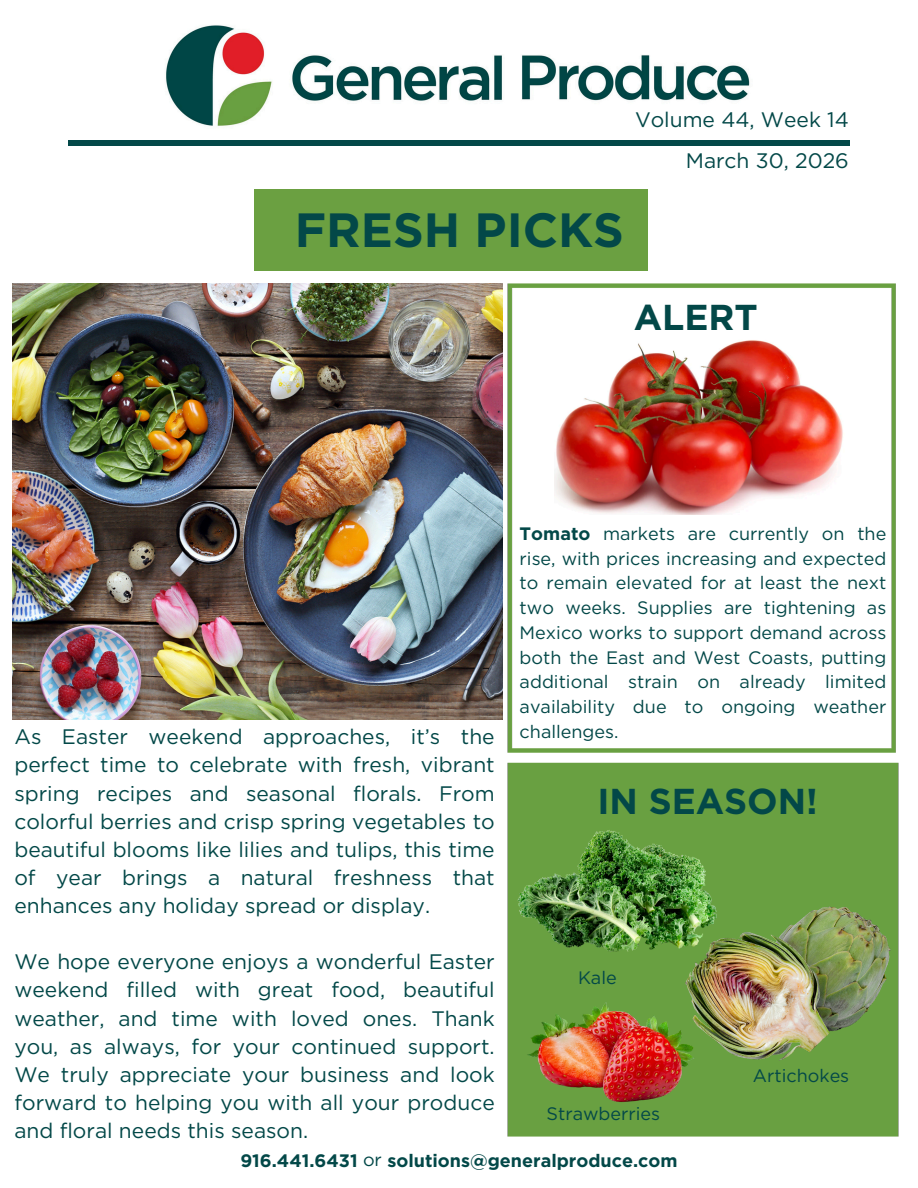
<style>
.page{position:relative;width:918px;height:1188px;background:#fff}
.page>*{position:absolute;margin:0;border:0;box-sizing:border-box;transform-origin:0 0}
.t1{font:700 48px "Gotham";color:#034848}
.t2{font:700 36px "Gotham";color:#034848}
.t3{font:21px/28.2px "Gotham";color:#034848;text-align:justify}
.t4{font:18px/24.8px "Gotham";color:#034848;text-align:justify}
.t5{font:700 18px "Gotham";color:#034848}
.s1{font-weight:700}
.s2{font-weight:400}
</style>
<div class="page">
<div style="left:255px;top:189px;width:393px;height:81px;background:#6ba041"></div>
<img style="left:133px;top:25px;width:651px;height:121px">
<hr style="left:69px;top:141px;width:780px;height:4px;background:#034848">
<img style="left:13px;top:284px;width:488px;height:435px">
<img style="left:501px;top:283px;width:398px;height:854px">
<img style="left:554px;top:339px;width:291px;height:175px">
<img style="left:503px;top:815px;width:219px;height:147px">
<img style="left:648px;top:878px;width:251px;height:200px">
<img style="left:520px;top:994px;width:183px;height:121px">
<h3 class="t3" style="left:635px;top:100px;width:215px;line-height:40.5px;text-align:right">Volume 44, Week 14<br>March 30, 2026</h3>
<h1 class="t1" style="left:295px;top:201px;width:331px">FRESH PICKS</h1>
<h2 class="t2" style="left:634px;top:295px;width:126px">ALERT</h2>
<h3 class="t3" style="left:14px;top:723px;width:482px">As Easter weekend approaches, it’s the perfect time to celebrate with fresh, vibrant spring recipes and seasonal florals. From colorful berries and crisp spring vegetables to beautiful blooms like lilies and tulips, this time of year brings a natural freshness that enhances any holiday spread or display.</h3>
<h3 class="t3" style="left:14px;top:948px;width:482px">We hope everyone enjoys a wonderful Easter weekend filled with great food, beautiful weather, and time with loved ones. Thank you, as always, for your continued support.<br>We truly appreciate your business and look forward to helping you with all your produce and floral needs this season.</h3>
<p class="t4" style="left:520px;top:521px;width:368px"><span class="s1">Tomato</span> markets are currently on the rise, with prices increasing and expected to remain elevated for at least the next two weeks. Supplies are tightening as Mexico works to support demand across both the East and West Coasts, putting additional strain on already limited availability due to ongoing weather challenges.</p>
<h2 class="t2" style="left:597px;top:779px;width:222px">IN SEASON!</h2>
<p class="t4" style="left:578px;top:965px;width:40px">Kale</p>
<p class="t4" style="left:547px;top:1101px;width:115px">Strawberries</p>
<p class="t4" style="left:753px;top:1064px;width:98px">Artichokes</p>
<h4 class="t5" style="left:240px;top:1150px;width:439px">916.441.6431 <span class="s2">or</span> solutions@generalproduce.com</h4>
</div>
